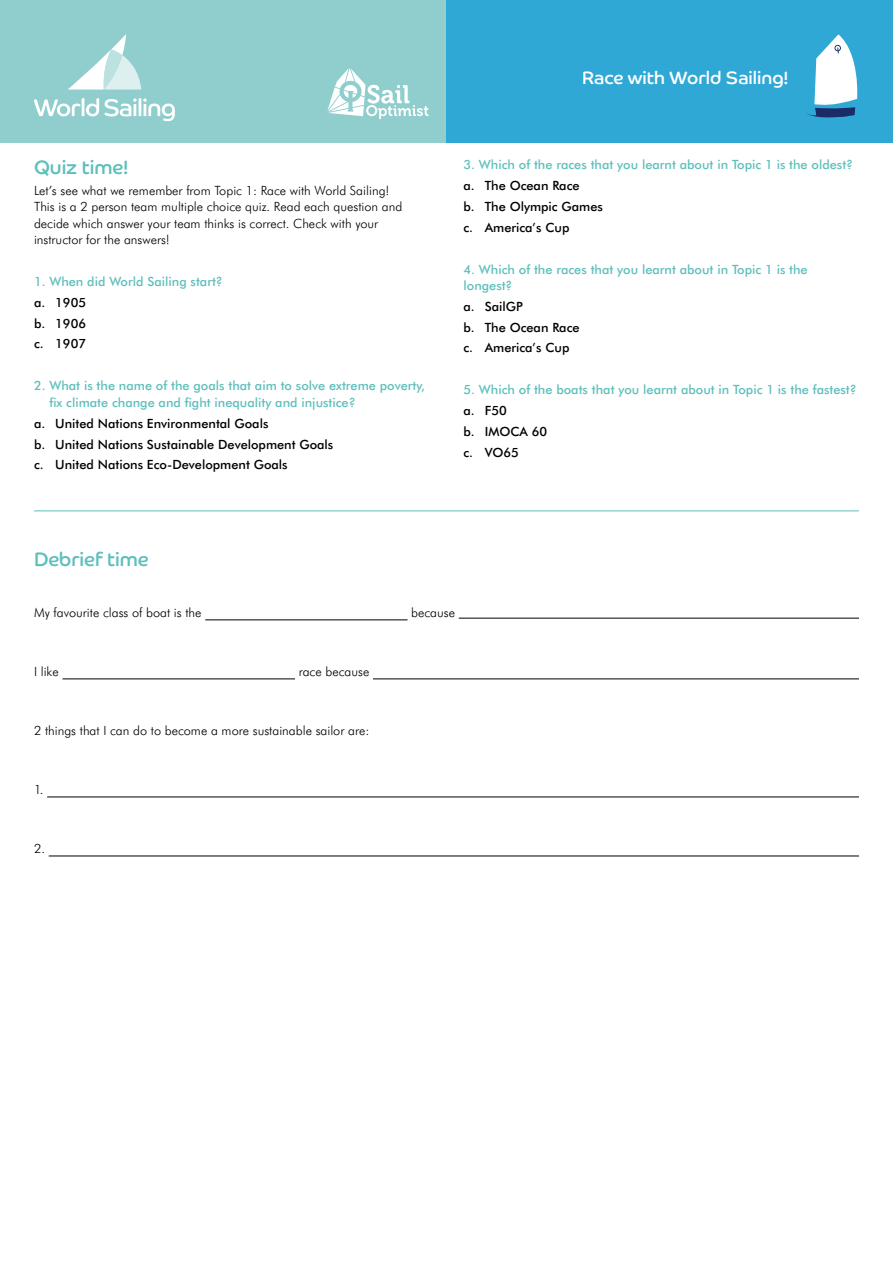
<style>
.page{position:relative;width:893px;height:1263px;background:#fff}
.page>*{position:absolute;margin:0;border:0;box-sizing:border-box;transform-origin:0 0}
.t1{font:19.5px "Co Headline";color:#5ebfbb}
.t2{font:18px "Co Headline";color:#fff}
.t3{font:500 12.75px/16.5px "Futura BT";color:#5ebfbb}
.t4{font:300 12.75px/16.5px "Futura BT";color:#000}
.t5{font:500 12.75px/20.7px "Futura BT";color:#000}
</style>
<div class="page">
<div style="left:0;top:0;width:893px;height:143px;background:#8fcecc"></div>
<div style="left:446px;top:0;width:447px;height:143px;background:#2fa8d5"></div>
<hr style="left:205px;top:620px;width:203px;height:1px;background:#000">
<hr style="left:459px;top:618px;width:400px;height:1px;background:#000">
<hr style="left:62px;top:679px;width:233px;height:1px;background:#000">
<hr style="left:373px;top:679px;width:486px;height:1px;background:#000">
<hr style="left:47px;top:797px;width:812px;height:1px;background:#000">
<hr style="left:49px;top:856px;width:810px;height:1px;background:#000">
<svg style="left:68px;top:34px;width:73px;height:56px"></svg>
<svg style="left:34px;top:98px;width:141px;height:23px"></svg>
<svg style="left:807px;top:34px;width:51px;height:83px"></svg>
<hr style="left:34px;top:511px;width:825px;height:1px;background:#5ebfbb">
<svg style="left:327px;top:68px;width:102px;height:51px"></svg>
<h1 class="t1" style="left:34px;top:155px;width:95px">Quiz time!</h1>
<p class="t4" style="left:34px;top:182px;width:370px">Let’s see what we remember from Topic 1: Race with World Sailing!<br>This is a 2 person team multiple choice quiz. Read each question and decide which answer your team thinks is correct. Check with your instructor for the answers!</p>
<p class="t3" style="left:34px;top:273px;width:190px">1. When did World Sailing start?</p>
<p class="t5" style="left:34px;top:292px;width:54px;text-align:justify">a. 1905 b. 1906 c. 1907</p>
<p class="t3" style="left:49px;top:378px;width:377px;text-indent:-15px">2. What is the name of the goals that aim to solve extreme poverty, fix climate change and fight inequality and injustice?</p>
<p class="t5" style="left:34px;top:413px;width:301px">a. United Nations Environmental Goals<br>b. United Nations Sustainable Development Goals c. United Nations Eco-Development Goals</p>
<h2 class="t2" style="left:582px;top:67px;width:207px">Race with World Sailing!</h2>
<p class="t3" style="left:463px;top:156px;width:391px">3. Which of the races that you learnt about in Topic 1 is the oldest?</p>
<p class="t5" style="left:463px;top:175px;width:141px">a. The Ocean Race<br>b. The Olympic Games c. America’s Cup</p>
<p class="t3" style="left:463px;top:261px;width:346px">4. Which of the races that you learnt about in Topic 1 is the longest?</p>
<p class="t5" style="left:463px;top:296px;width:118px">a. SailGP<br>b. The Ocean Race c. America’s Cup</p>
<p class="t3" style="left:463px;top:381px;width:395px">5. Which of the boats that you learnt about in Topic 1 is the fastest?</p>
<p class="t5" style="left:463px;top:400px;width:85px">a. F50<br>b. IMOCA 60 c. VO65</p>
<h1 class="t1" style="left:34px;top:548px;width:116px">Debrief time</h1>
<p class="t4" style="left:34px;top:604px;width:169px">My favourite class of boat is the</p>
<p class="t4" style="left:411px;top:604px;width:45px">because</p>
<p class="t4" style="left:34px;top:663px;width:26px">I like</p>
<p class="t4" style="left:299px;top:663px;width:72px">race because</p>
<p class="t4" style="left:34px;top:722px;width:337px">2 things that I can do to become a more sustainable sailor are:</p>
<p class="t4" style="left:34px;top:781px;width:11px">1.</p>
<p class="t4" style="left:34px;top:840px;width:13px">2.</p>
</div>
